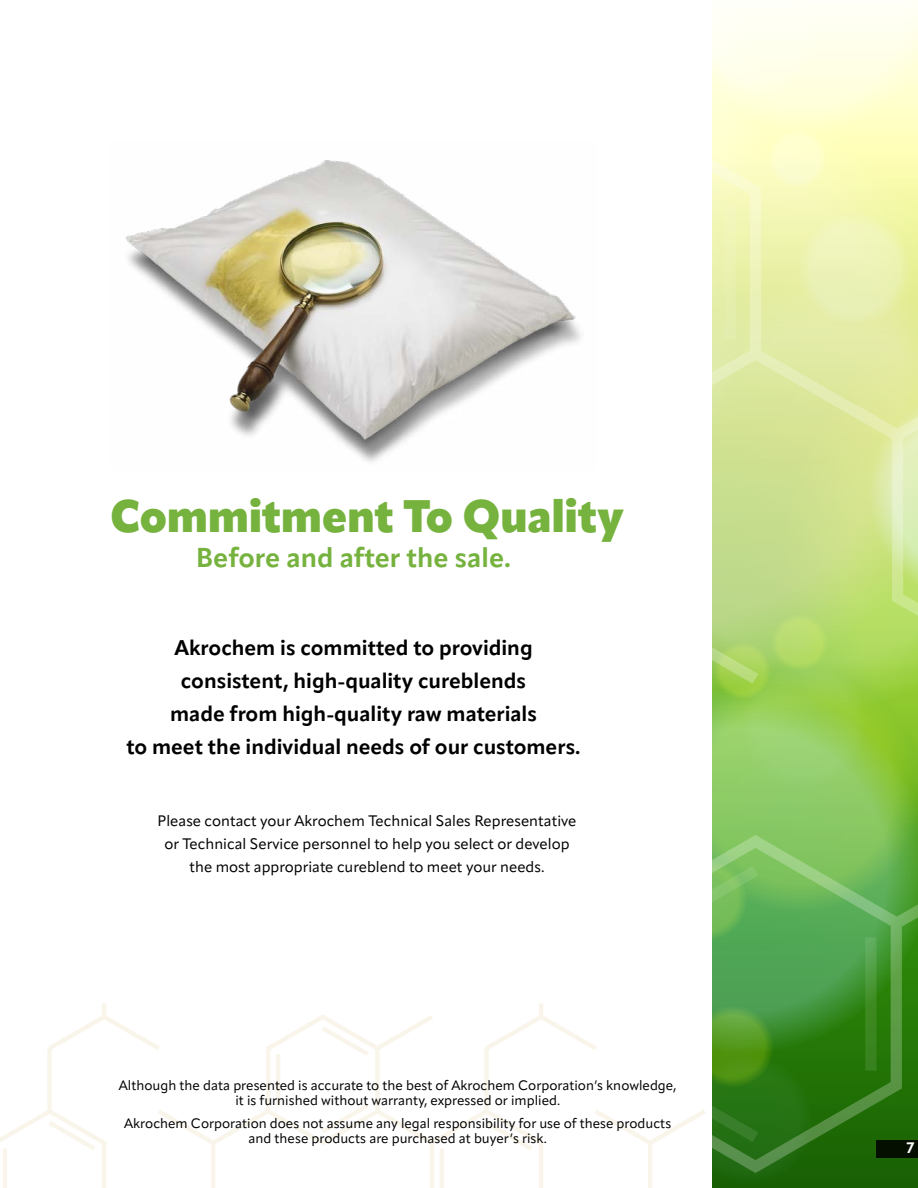
<style>
.page{position:relative;width:918px;height:1188px;background:#fff}
.page>*{position:absolute;margin:0;border:0;box-sizing:border-box;transform-origin:0 0}
.t1{font:900 45px "Apparat";letter-spacing:-.01em;color:#76b23e}
.t2{font:700 27px "Apparat";color:#76b23e}
.t3{font:700 21px/33px "Apparat";color:#000;text-align:center}
.t4{font:15px/23px "Apparat";color:#000;text-align:center}
.t5{font:700 15px "Apparat";color:#fff}
.t6{font:13.5px/15px "Apparat";color:#000;text-align:center}
</style>
<div class="page">
<svg style="left:0;top:1003px;width:713px;height:185px"></svg>
<hr style="left:3px;top:1149px;width:4px;height:39px;background:#f9f5eb">
<svg style="left:713px;top:6px;width:205px;height:1182px;background:#a8cd7a"></svg>
<img style="left:125px;top:160px;width:456px;height:302px">
<div style="left:876px;top:1140px;width:42px;height:17px;background:#040f00"></div>
<h1 class="t1" style="left:110px;top:489px;width:515px">Commitment To Quality</h1>
<h2 class="t2" style="left:196px;top:541px;width:316px">Before and after the sale.</h2>
<h3 class="t3" style="left:126px;top:632px;width:456px">Akrochem is committed to providing consistent, high-quality cureblends<br>made from high-quality raw materials<br>to meet the individual needs of our customers.</h3>
<p class="t4" style="left:158px;top:809px;width:420px">Please contact your Akrochem Technical Sales Representative or Technical Service personnel to help you select or develop the most appropriate cureblend to meet your needs.</p>
<p class="t6" style="left:119px;top:1078px;width:559px">Although the data presented is accurate to the best of Akrochem Corporation’s knowledge, it is furnished without warranty, expressed or implied.</p>
<p class="t6" style="left:124px;top:1116px;width:549px">Akrochem Corporation does not assume any legal responsibility for use of these products and these products are purchased at buyer’s risk.</p>
<p class="t5" style="left:907px;top:1139px;width:9px">7</p>
</div>
